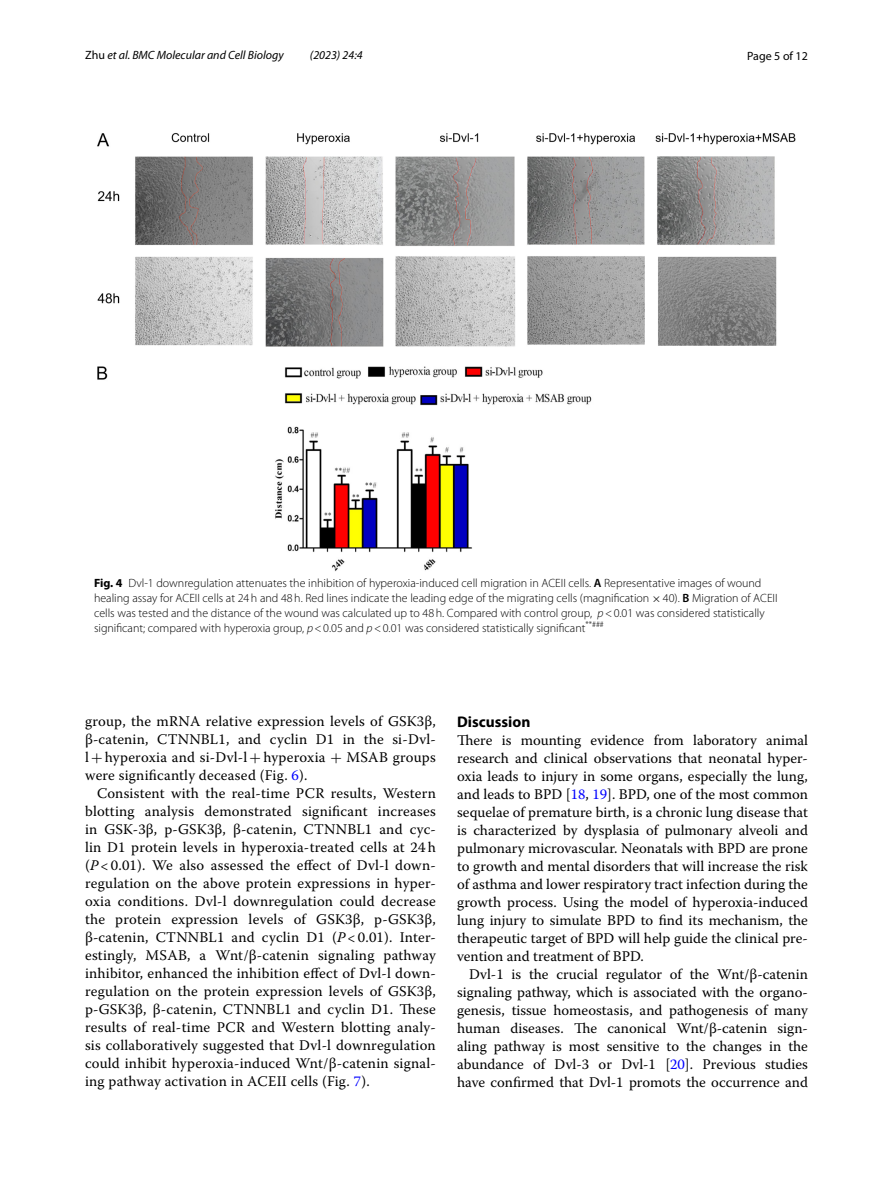
<style>
.page{position:relative;width:893px;height:1187px;background:#fff}
.page>*{position:absolute;margin:0;border:0;box-sizing:border-box;transform-origin:0 0}
.t1{font:700 15.45px "Myriad Pro";color:#000}
.t2{font:14.7px/18px "Warnock Pro";letter-spacing:.005em;color:#000;text-align:justify}
.t3{font:300 12px/15px "Myriad Pro";color:#000}
.t4{font:italic 12px "Myriad Pro";color:#000}
.t5{font:12px "Myriad Pro";color:#000}
.s1{font-style:normal}
.s2{font-weight:700}
.s3{font-weight:600}
.s4{font-family:"MTSY";font-weight:400}
.s5{font-style:italic}
.s6{font-family:"MTSY"}
.s7{color:#00f}
</style>
<div class="page">
<img style="left:97px;top:133px;width:699px;height:438px">
<p class="t4" style="left:85px;top:48px;width:200px"><span class="s1">Zhu</span> et al. BMC Molecular and Cell Biology</p>
<p class="t4" style="left:310px;top:48px;width:54px">(2023) 24:4</p>
<p class="t5" style="left:747px;top:48px;width:62px">Page 5 of 12</p>
<p class="t3" style="left:94px;top:575px;width:685px"><span class="s2">Fig. 4</span> Dvl-1 downregulation attenuates the inhibition of hyperoxia-induced cell migration in ACEII cells. <span class="s3">A</span> Representative images of wound healing assay for ACEII cells at 24h and 48h. Red lines indicate the leading edge of the migrating cells (magnification <span class="s4">×</span>40). <span class="s3">B</span> Migration of ACEII cells was tested and the distance of the wound was calculated up to 48h. Compared with control group, <span class="s5">p</span>&lt;0.01 was considered statistically significant; compared with hyperoxia group, <span class="s5">p</span>&lt;0.05 and <span class="s5">p</span>&lt;0.01 was considered statistically significant<sup>**###</sup></p>
<p class="t2" style="left:85px;top:712px;width:352px">group, the mRNA relative expression levels of GSK3β, β-catenin, CTNNBL1, and cyclin D1 in the si-Dvl&shy;l<span class="s6">+</span>hyperoxia and si-Dvl-l<span class="s6">+</span>hyperoxia <span class="s6">+</span> MSAB groups were significantly deceased (Fig. <span class="s7">6</span>).</p>
<p class="t2" style="left:85px;top:784px;width:352px;text-indent:12px">Consistent with the real-time PCR results, Western blotting analysis demonstrated significant increases in GSK-3β, p-GSK3β, β-catenin, CTNNBL1 and cyc&shy;lin D1 protein levels in hyperoxia-treated cells at 24 h (<span class="s5">P</span> &lt; 0.01). We also assessed the effect of Dvl-l down&shy;regulation on the above protein expressions in hyper&shy;oxia conditions. Dvl-l downregulation could decrease the protein expression levels of GSK3β, p-GSK3β, β-catenin, CTNNBL1 and cyclin D1 (<span class="s5">P</span> &lt; 0.01). Inter&shy;estingly, MSAB, a Wnt/β-catenin signaling pathway inhibitor, enhanced the inhibition effect of Dvl-l down&shy;regulation on the protein expression levels of GSK3β, p-GSK3β, β-catenin, CTNNBL1 and cyclin D1. These results of real-time PCR and Western blotting analy&shy;sis collaboratively suggested that Dvl-l downregulation could inhibit hyperoxia-induced Wnt/β-catenin signal&shy;ing pathway activation in ACEII cells (Fig. <span class="s7">7</span>).</p>
<p class="t1" style="left:457px;top:711px;width:75px">Discussion</p>
<p class="t2" style="left:457px;top:730px;width:352px">There is mounting evidence from laboratory animal research and clinical observations that neonatal hyper&shy;oxia leads to injury in some organs, especially the lung, and leads to BPD [<span class="s7">18</span>, <span class="s7">19</span>]. BPD, one of the most common sequelae of premature birth, is a chronic lung disease that is characterized by dysplasia of pulmonary alveoli and pulmonary microvascular. Neonatals with BPD are prone to growth and mental disorders that will increase the risk of asthma and lower respiratory tract infection during the growth process. Using the model of hyperoxia-induced lung injury to simulate BPD to find its mechanism, the therapeutic target of BPD will help guide the clinical pre&shy;vention and treatment of BPD.</p>
<p class="t2" style="left:457px;top:964px;width:352px;text-indent:12px">Dvl-1 is the crucial regulator of the Wnt/β-catenin signaling pathway, which is associated with the organo&shy;genesis, tissue homeostasis, and pathogenesis of many human diseases. The canonical Wnt/β-catenin sign&shy;aling pathway is most sensitive to the changes in the abundance of Dvl-3 or Dvl-1 [<span class="s7">20</span>]. Previous studies have confirmed that Dvl-1 promots the occurrence and</p>
</div>
